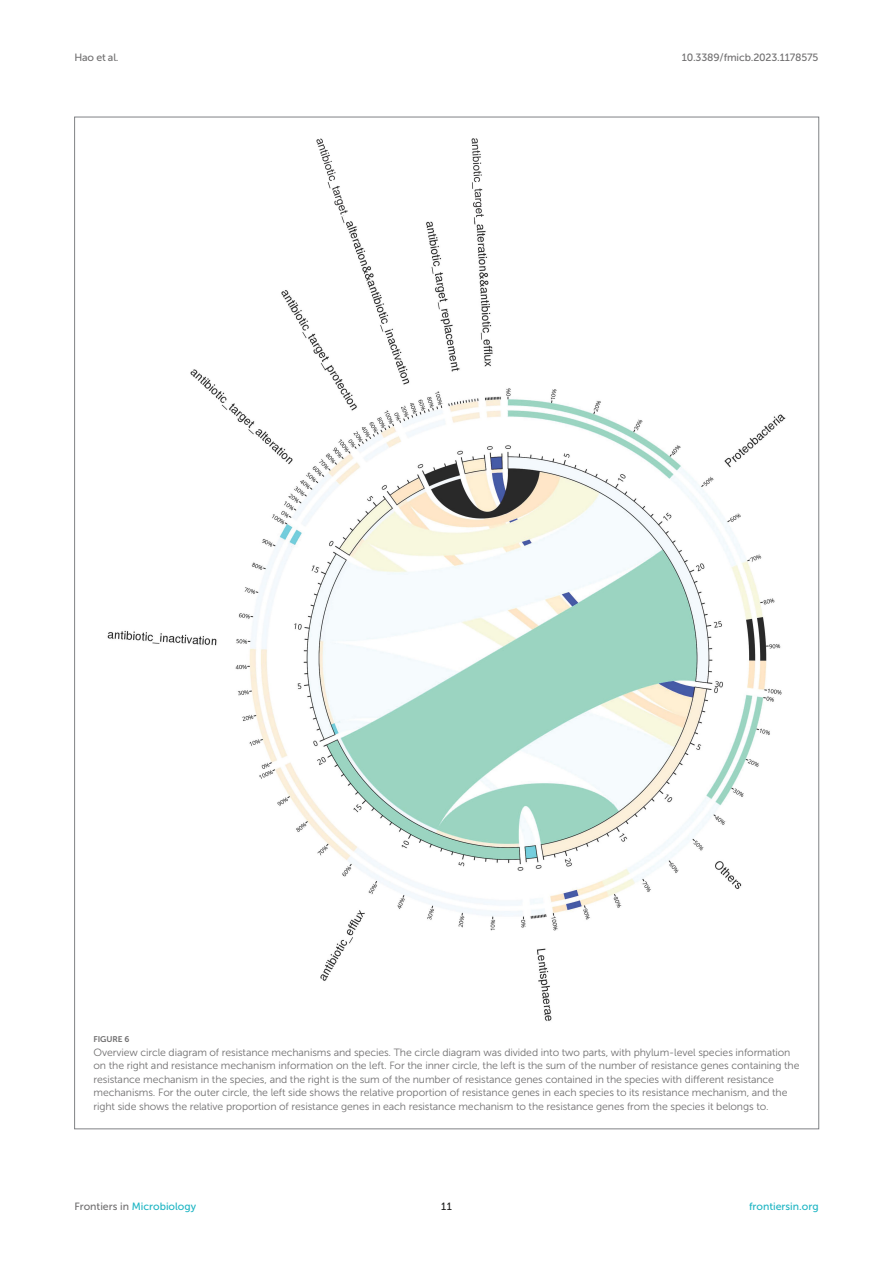
<style>
.page{position:relative;width:893px;height:1263px;background:#fff}
.page>*{position:absolute;margin:0;border:0;box-sizing:border-box;transform-origin:0 0}
.FIG_LEG{font:10.5px/13.5px "Museo Sans 300";letter-spacing:-.01em;color:#706f70}
.t1{font:10.5px "Museo Sans 500";color:#1db5c3}
.t2{font:10.5px "Museo Sans 500";letter-spacing:-.015em;color:#706f70}
.t3{font:10.5px "Museo Sans 500";color:#1b1c1b}
.FIG_HD{font:8.25px "Museo Sans 700";letter-spacing:-.01em;color:#706f70}
.s1{color:#706f70}
</style>
<div class="page">
<img style="left:107px;top:138px;width:679px;height:883px">
<p class="t2" style="left:74px;top:51px;width:46px">Hao et al.</p>
<p class="t2" style="left:682px;top:51px;width:138px">10.3389/fmicb.2023.1178575</p>
<p class="FIG_HD" style="left:94px;top:1035px;width:37px">FIGURE 6</p>
<p class="FIG_LEG" style="left:94px;top:1045px;width:707px">Overview circle diagram of resistance mechanisms and species. The circle diagram was divided into two parts, with phylum-level species information on the right and resistance mechanism information on the left. For the inner circle, the left is the sum of the number of resistance genes containing the resistance mechanism in the species, and the right is the sum of the number of resistance genes contained in the species with different resistance mechanisms. For the outer circle, the left side shows the relative proportion of resistance genes in each species to its resistance mechanism, and the right side shows the relative proportion of resistance genes in each resistance mechanism to the resistance genes from the species it belongs to.</p>
<p class="t1" style="left:74px;top:1200px;width:123px"><span class="s1">Frontiers in</span> Microbiology</p>
<p class="t3" style="left:441px;top:1200px;width:12px">11</p>
<p class="t1" style="left:749px;top:1200px;width:71px">frontiersin.org</p>
</div>
